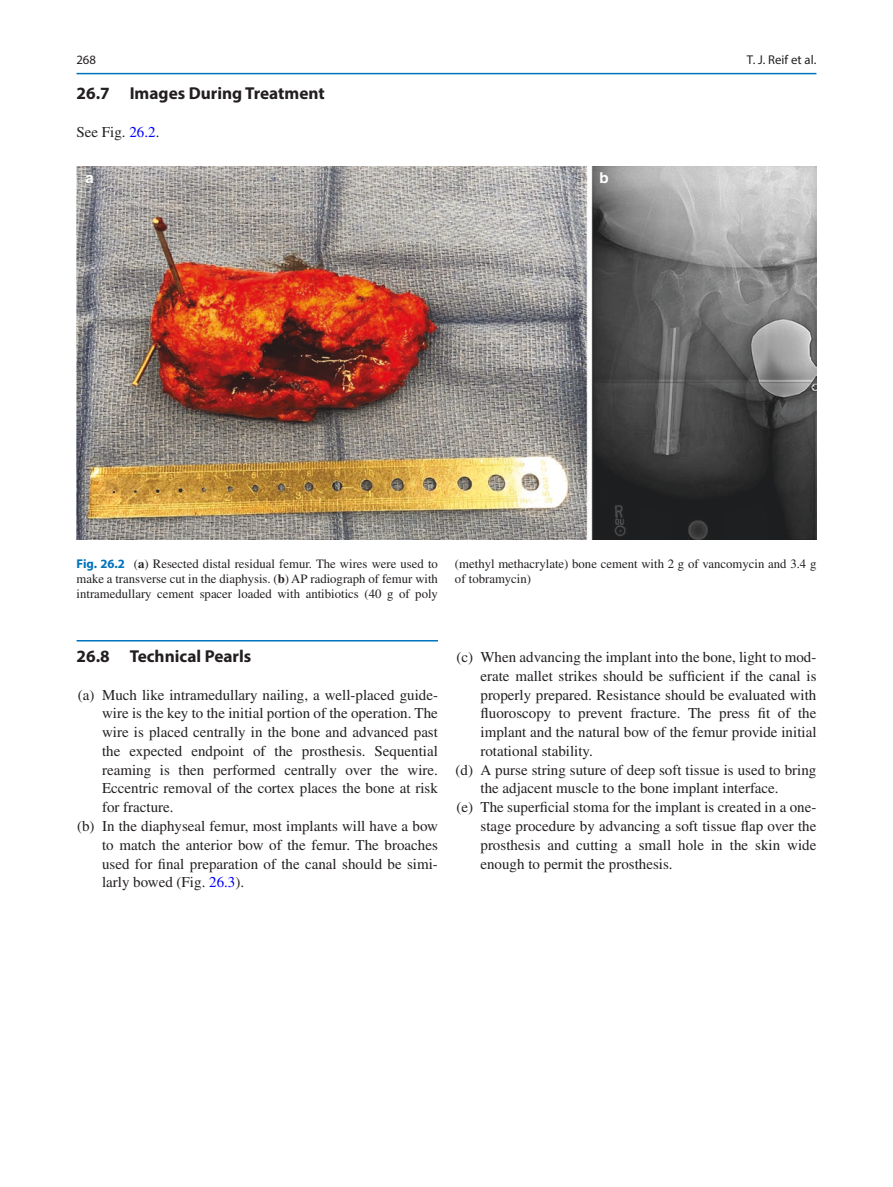
<style>
.page{position:relative;width:893px;height:1187px;background:#fff}
.page>*{position:absolute;margin:0;border:0;box-sizing:border-box;transform-origin:0 0}
.t1{font:700 17.25px "Myriad Pro";color:#231f20}
.t2{font:15px "Times LT Std";color:#231f20}
.t3{font:15px "Helvetica Bold 2";color:#fff}
.t4{font:12.75px/15px "Times LT Std";color:#231f20;text-align:justify}
.t5{font:12.75px "Myriad Pro Regular 2";letter-spacing:.01em;color:#231f20}
.t6{font:12.75px "Myriad Pro";color:#231f20}
.s1{color:#00f}
.s2{font-family:"Myriad Pro";font-weight:700;color:#0073bc}
.s3{font-weight:700}
</style>
<div class="page">
<img style="left:77px;top:166px;width:739px;height:373px">
<hr style="left:77px;top:640px;width:361px;height:1px;background:#0073bc">
<hr style="left:77px;top:73px;width:739px;height:1px;background:#0073bc">
<p class="t6" style="left:77px;top:52px;width:21px">268</p>
<p class="t1" style="left:77px;top:82px;width:250px">26.7 Images During Treatment</p>
<p class="t2" style="left:77px;top:123px;width:84px">See Fig. <span class="s1">26.2</span>.</p>
<p class="t3" style="left:85px;top:168px;width:10px">a</p>
<p class="t3" style="left:599px;top:168px;width:11px">b</p>
<p class="t5" style="left:747px;top:52px;width:71px">T. J. Reif et al.</p>
<p class="t4" style="left:77px;top:556px;width:363px"><span class="s2">Fig. 26.2</span> (<span class="s3">a</span>) Resected distal residual femur. The wires were used to make a transverse cut in the diaphysis. (<span class="s3">b</span>) AP radiograph of femur with intramedullary cement spacer loaded with antibiotics (40 g of poly</p>
<p class="t4" style="left:455px;top:555px;width:363px">(methyl methacrylate) bone cement with 2 g of vancomycin and 3.4 g of tobramycin)</p>
<p class="t1" style="left:77px;top:645px;width:176px">26.8 Technical Pearls</p>
<p class="t2" style="left:78px;top:686px;width:362px">(a) Much like intramedullary nailing, a well-placed guide-</p>
<p class="t2" style="left:102px;top:705px;width:337px">wire is the key to the initial portion of the operation. The</p>
<p class="t2" style="left:102px;top:723px;width:337px">wire is placed centrally in the bone and advanced past</p>
<p class="t2" style="left:102px;top:742px;width:337px">the expected endpoint of the prosthesis. Sequential</p>
<p class="t2" style="left:102px;top:761px;width:337px">reaming is then performed centrally over the wire.</p>
<p class="t2" style="left:102px;top:780px;width:337px">Eccentric removal of the cortex places the bone at risk</p>
<p class="t2" style="left:102px;top:798px;width:73px">for fracture.</p>
<p class="t2" style="left:77px;top:817px;width:362px">(b) In the diaphyseal femur, most implants will have a bow</p>
<p class="t2" style="left:102px;top:836px;width:337px">to match the anterior bow of the femur. The broaches</p>
<p class="t2" style="left:102px;top:855px;width:337px">used for final preparation of the canal should be simi-</p>
<p class="t2" style="left:102px;top:873px;width:144px">larly bowed (Fig. <span class="s1">26.3</span>).</p>
<p class="t2" style="left:456px;top:648px;width:362px">(c) When advancing the implant into the bone, light to mod-</p>
<p class="t2" style="left:480px;top:667px;width:337px">erate mallet strikes should be sufficient if the canal is</p>
<p class="t2" style="left:480px;top:686px;width:337px">properly prepared. Resistance should be evaluated with</p>
<p class="t2" style="left:480px;top:705px;width:337px">fluoroscopy to prevent fracture. The press fit of the</p>
<p class="t2" style="left:480px;top:723px;width:337px">implant and the natural bow of the femur provide initial</p>
<p class="t2" style="left:480px;top:742px;width:114px">rotational stability.</p>
<p class="t2" style="left:455px;top:761px;width:362px">(d) A purse string suture of deep soft tissue is used to bring</p>
<p class="t2" style="left:480px;top:780px;width:300px">the adjacent muscle to the bone implant interface.</p>
<p class="t2" style="left:456px;top:798px;width:362px">(e) The superficial stoma for the implant is created in a one-</p>
<p class="t2" style="left:480px;top:817px;width:337px">stage procedure by advancing a soft tissue flap over the</p>
<p class="t2" style="left:480px;top:836px;width:337px">prosthesis and cutting a small hole in the skin wide</p>
<p class="t2" style="left:480px;top:855px;width:194px">enough to permit the prosthesis.</p>
</div>
